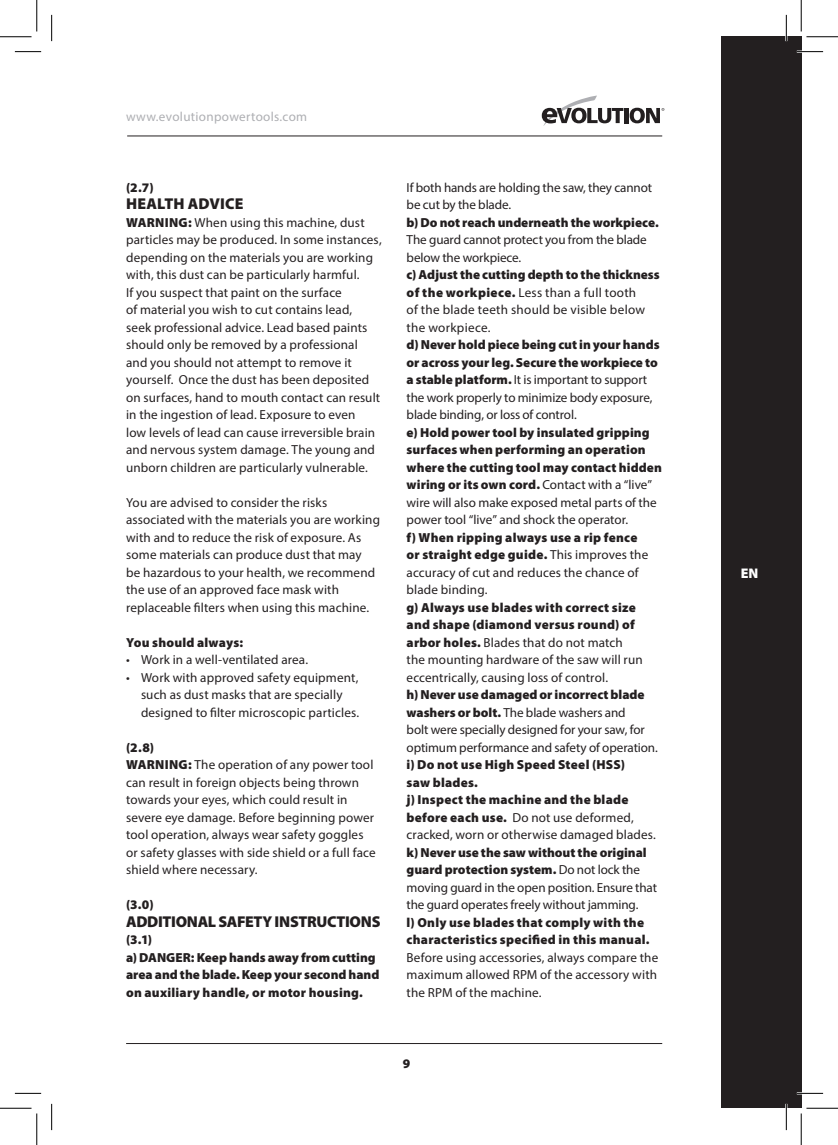
<style>
.page{position:relative;width:838px;height:1145px;background:#fff}
.page>*{position:absolute;margin:0;border:0;box-sizing:border-box;transform-origin:0 0}
.t1{font:900 15.75px "Myriad Pro";letter-spacing:-.015em;color:#231f20}
.t2{font:900 15.75px "Myriad Pro";letter-spacing:.005em;color:#231f20}
.t3{font:900 14px "Myriad Pro";color:#fff}
.List_Paragraph{font:13.12px/17.5px "Myriad Pro";letter-spacing:.01em;color:#231f20}
.List_Paragraph-2{font:13.12px/17.5px "Myriad Pro";letter-spacing:-.01em;color:#231f20}
.t4{font:900 13.12px/17.5px "Myriad Pro";letter-spacing:.01em;color:#231f20}
.t5{font:13.12px "Myriad Pro";letter-spacing:.025em;color:#aeafb3}
.s1{font-weight:900}
.s2{font-weight:400}
</style>
<div class="page">
<svg style="left:541px;top:96px;width:82px;height:30px"></svg>
<hr style="left:624px;top:108px;width:4px;height:15px;background:#231f20">
<svg style="left:629px;top:108px;width:35px;height:15px"></svg>
<hr style="left:127px;top:136px;width:535px;height:1px;background:#231f20">
<hr style="left:126px;top:1043px;width:536px;height:1px;background:#231f20">
<div style="left:721px;top:37px;width:80px;height:1071px;background:#231f20"></div>
<hr style="left:796px;top:51px;width:27px;height:2px;background:#fff">
<hr style="left:796px;top:1092px;width:27px;height:2px;background:#fff">
<hr style="left:785px;top:15px;width:2px;height:26px;background:#fff">
<hr style="left:785px;top:1104px;width:2px;height:26px;background:#fff">
<svg style="left:15px;top:51px;width:26px;height:1px"></svg>
<svg style="left:796px;top:51px;width:27px;height:1px"></svg>
<svg style="left:15px;top:1093px;width:26px;height:1px"></svg>
<svg style="left:796px;top:1093px;width:27px;height:1px"></svg>
<svg style="left:51px;top:15px;width:1px;height:26px"></svg>
<svg style="left:51px;top:1104px;width:1px;height:26px"></svg>
<svg style="left:786px;top:15px;width:1px;height:26px"></svg>
<svg style="left:786px;top:1104px;width:1px;height:26px"></svg>
<hr style="left:0;top:36px;width:32px;height:1px;background:#000">
<hr style="left:806px;top:36px;width:31px;height:1px;background:#000">
<hr style="left:0;top:1108px;width:32px;height:1px;background:#000">
<hr style="left:806px;top:1108px;width:31px;height:1px;background:#000">
<hr style="left:36px;top:0;width:1px;height:31px;background:#000">
<hr style="left:36px;top:1113px;width:1px;height:32px;background:#000">
<hr style="left:800px;top:0;width:1px;height:31px;background:#000">
<hr style="left:800px;top:1113px;width:1px;height:32px;background:#000">
<p class="t5" style="left:126px;top:108px;width:183px">www.evolutionpowertools.com</p>
<p class="t4" style="left:126px;top:178px;width:29px">(2.7)</p>
<p class="t2" style="left:126px;top:193px;width:119px">HEALTH ADVICE</p>
<p class="List_Paragraph" style="left:126px;top:213px;width:257px"><span class="s1">WARNING:</span> When using this machine, dust particles may be produced. In some instances, depending on the materials you are working with, this dust can be particularly harmful.<br>If you suspect that paint on the surface<br>of material you wish to cut contains lead,<br>seek professional advice. Lead based paints should only be removed by a professional and you should not attempt to remove it yourself. Once the dust has been deposited on surfaces, hand to mouth contact can result in the ingestion of lead. Exposure to even<br>low levels of lead can cause irreversible brain and nervous system damage. The young and unborn children are particularly vulnerable.</p>
<p class="List_Paragraph" style="left:126px;top:493px;width:255px">You are advised to consider the risks associated with the materials you are working with and to reduce the risk of exposure. As some materials can produce dust that may<br>be hazardous to your health, we recommend the use of an approved face mask with replaceable filters when using this machine.</p>
<p class="t4" style="left:126px;top:633px;width:118px">You should always:</p>
<p class="List_Paragraph" style="left:126px;top:651px;width:183px">• Work in a well-ventilated area.</p>
<p class="List_Paragraph" style="left:141px;top:668px;width:220px;text-indent:-15px">• Work with approved safety equipment, such as dust masks that are specially designed to filter microscopic particles.</p>
<p class="t4" style="left:126px;top:738px;width:30px">(2.8)</p>
<p class="List_Paragraph" style="left:126px;top:756px;width:251px"><span class="s1">WARNING:</span> The operation of any power tool can result in foreign objects being thrown towards your eyes, which could result in severe eye damage. Before beginning power tool operation, always wear safety goggles or safety glasses with side shield or a full face shield where necessary.</p>
<p class="t4" style="left:126px;top:895px;width:29px">(3.0)</p>
<p class="t1" style="left:126px;top:911px;width:256px">ADDITIONAL SAFETY INSTRUCTIONS</p>
<p class="t4" style="left:126px;top:930px;width:28px">(3.1)</p>
<p class="t4" style="left:126px;top:948px;width:255px">a) DANGER: Keep hands away from cutting area and the blade. Keep your second hand on auxiliary handle, or motor housing.</p>
<p class="List_Paragraph-2" style="left:406px;top:178px;width:247px">If both hands are holding the saw, they cannot be cut by the blade.</p>
<p class="List_Paragraph-2" style="left:406px;top:213px;width:253px"><span class="s1">b) Do not reach underneath the workpiece.<br></span>The guard cannot protect you from the blade below the workpiece.</p>
<p class="List_Paragraph" style="left:406px;top:266px;width:255px"><span class="s1">c) Adjust the cutting depth to the thickness of the workpiece.</span> Less than a full tooth<br>of the blade teeth should be visible below the workpiece.</p>
<p class="List_Paragraph-2" style="left:406px;top:336px;width:254px"><span class="s1">d) Never hold piece being cut in your hands or across your leg. Secure the workpiece to a stable platform.</span> It is important to support the work properly to minimize body exposure, blade binding, or loss of control.</p>
<p class="t4" style="left:406px;top:423px;width:257px">e) Hold power tool by insulated gripping surfaces when performing an operation where the cutting tool may contact hidden wiring or its own cord. <span class="s2">Contact with a “live” wire will also make exposed metal parts of the power tool “live” and shock the operator.</span></p>
<p class="List_Paragraph" style="left:406px;top:528px;width:243px"><span class="s1">f) When ripping always use a rip fence or straight edge guide.</span> This improves the accuracy of cut and reduces the chance of blade binding.</p>
<p class="List_Paragraph" style="left:406px;top:598px;width:237px"><span class="s1">g) Always use blades with correct size and shape (diamond versus round) of arbor holes.</span> Blades that do not match the mounting hardware of the saw will run eccentrically, causing loss of control.</p>
<p class="List_Paragraph-2" style="left:406px;top:686px;width:253px"><span class="s1">h) Never use damaged or incorrect blade washers or bolt.</span> The blade washers and<br>bolt were specially designed for your saw, for optimum performance and safety of operation.</p>
<p class="t4" style="left:406px;top:755px;width:220px">i) Do not use High Speed Steel (HSS) saw blades.</p>
<p class="List_Paragraph" style="left:406px;top:791px;width:251px"><span class="s1">j) Inspect the machine and the blade before each use.</span> Do not use deformed, cracked, worn or otherwise damaged blades.</p>
<p class="List_Paragraph-2" style="left:406px;top:843px;width:252px"><span class="s1">k) Never use the saw without the original guard protection system.</span> Do not lock the moving guard in the open position. Ensure that the guard operates freely without jamming.</p>
<p class="List_Paragraph" style="left:406px;top:913px;width:253px"><span class="s1">l) Only use blades that comply with the characteristics specified in this manual.<br></span>Before using accessories, always compare the maximum allowed RPM of the accessory with the RPM of the machine.</p>
<p class="t4" style="left:403px;top:1055px;width:9px">9</p>
<p class="t3" style="left:740px;top:564px;width:19px">EN</p>
</div>
